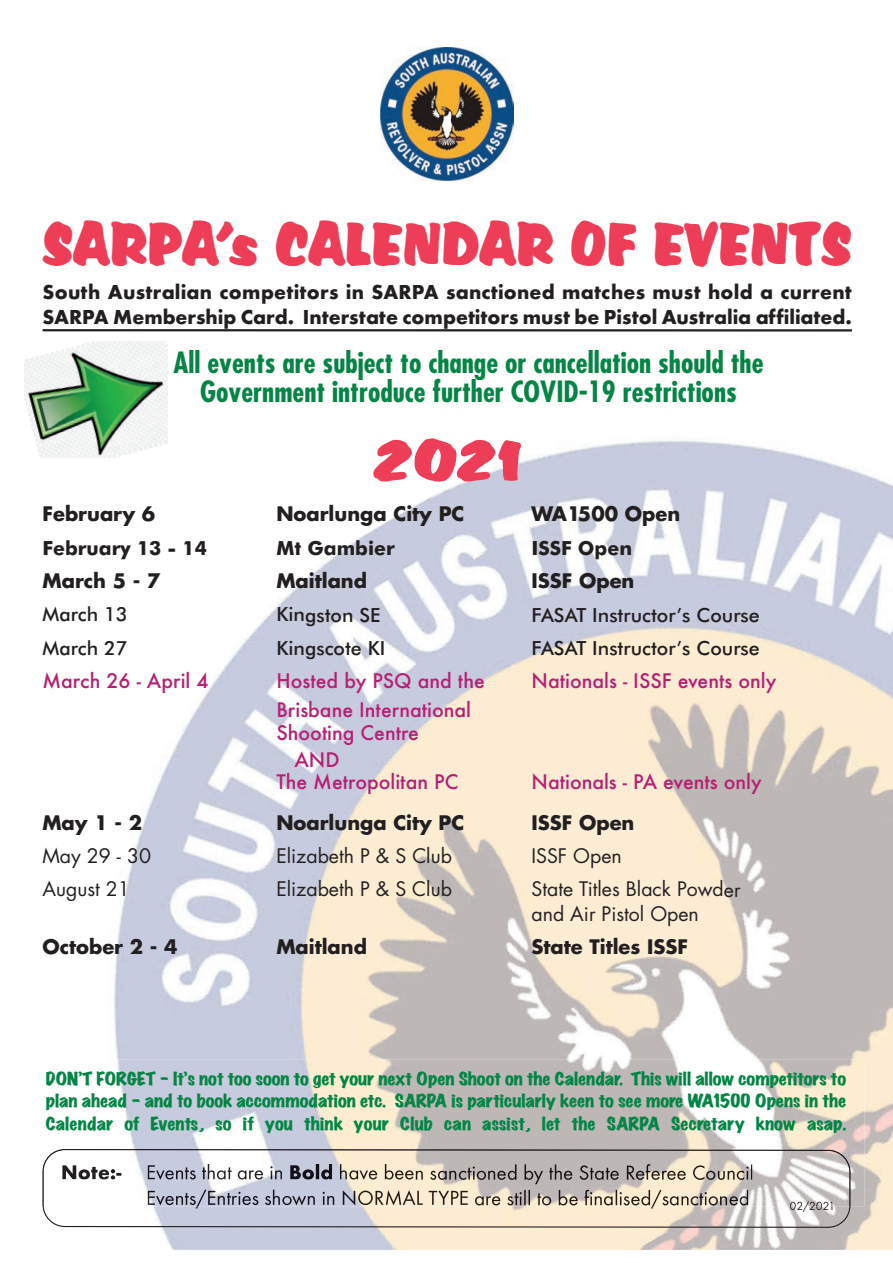
<style>
.page{position:relative;width:893px;height:1263px;background:#fff}
.page>*{position:absolute;margin:0;border:0;box-sizing:border-box;transform-origin:0 0}
.t1{font:61.95px "Market";letter-spacing:.01em;color:#ee3d56;scale:.8 1}
.t2{font:58.5px "Market";color:#ee3d56}
.t3{font:700 condensed 28.5px/28.7px "Futura";color:#038544;text-align:center}
.t4{font:700 21px/25.5px "Futura T";letter-spacing:.01em;color:#231f20}
.t5{font:500 19.5px/22.5px "Futura";color:#b61f74}
.t6{font:700 19.5px "Futura";color:#231f20}
.t7{font:19.5px/24.3px "Futura";color:#231f20}
.t8{font:500 19.5px "Futura BT";color:#231f20}
.t9{font:700 19.5px "Futura BT";color:#231f20}
.t10{font:16.5px/22.5px "Marker Felt Wide";letter-spacing:.01em;color:#038544;text-align:justify;scale:1.1 1}
.t11{font:12px "Futura T";color:#231f20}
</style>
<div class="page">
<img style="left:108px;top:440px;width:785px;height:810px">
<hr style="left:43px;top:329px;width:809px;height:2px;background:#231f20">
<img style="left:380px;top:48px;width:133px;height:132px">
<svg style="left:43px;top:1206px;width:807px;height:22px"></svg>
<img style="left:108px;top:1059px;width:757px;height:147px">
<img style="left:43px;top:1149px;width:807px;height:57px">
<img style="left:62px;top:1165px;width:60px;height:14px">
<img style="left:148px;top:1164px;width:134px;height:16px">
<img style="left:290px;top:1164px;width:42px;height:16px">
<img style="left:340px;top:1164px;width:155px;height:16px">
<img style="left:148px;top:1189px;width:167px;height:17px">
<img style="left:790px;top:1201px;width:42px;height:5px">
<img style="left:24px;top:341px;width:144px;height:116px">
<h1 class="t1" style="left:43px;top:206px;width:1013px">SARPA’s CALENDAR OF EVENTS</h1>
<p class="t4" style="left:43px;top:281px;width:811px">South Australian competitors in SARPA sanctioned matches must hold a current<br>SARPA Membership Card. Interstate competitors must be Pistol Australia affiliated.</p>
<h3 class="t3" style="left:173px;top:351px;width:592px">All events are subject to change or cancellation should the<br>Government introduce further COVID-19 restrictions</h3>
<h2 class="t2" style="left:372px;top:424px;width:152px">2021</h2>
<p class="t6" style="left:43px;top:505px;width:114px">February 6</p>
<p class="t6" style="left:276px;top:505px;width:190px">Noarlunga City PC</p>
<p class="t6" style="left:532px;top:505px;width:150px">WA1500 Open</p>
<p class="t9" style="left:43px;top:540px;width:166px">February 13 - 14</p>
<p class="t9" style="left:276px;top:540px;width:120px">Mt Gambier</p>
<p class="t9" style="left:532px;top:540px;width:102px">ISSF Open</p>
<p class="t6" style="left:43px;top:572px;width:120px">March 5 - 7</p>
<p class="t6" style="left:276px;top:572px;width:92px">Maitland</p>
<p class="t6" style="left:532px;top:572px;width:104px">ISSF Open</p>
<p class="t8" style="left:43px;top:602px;width:87px">March 13</p>
<p class="t8" style="left:276px;top:602px;width:106px">Kingston SE</p>
<p class="t8" style="left:532px;top:602px;width:230px">FASAT Instructor’s Course</p>
<p class="t8" style="left:43px;top:636px;width:87px">March 27</p>
<p class="t8" style="left:276px;top:636px;width:110px">Kingscote KI</p>
<p class="t8" style="left:531px;top:636px;width:230px">FASAT Instructor’s Course</p>
<p class="t5" style="left:43px;top:669px;width:167px">March 26 - April 4</p>
<p class="t5" style="left:276px;top:669px;width:210px">Hosted by PSQ and the</p>
<p class="t5" style="left:532px;top:669px;width:246px">Nationals - ISSF events only</p>
<p class="t5" style="left:276px;top:698px;width:196px">Brisbane International<br>Shooting Centre</p>
<p class="t5" style="left:276px;top:748px;width:183px;text-indent:18px">AND<br>The Metropolitan PC</p>
<p class="t5" style="left:531px;top:770px;width:232px">Nationals - PA events only</p>
<p class="t6" style="left:42px;top:813px;width:101px">May 1 - 2</p>
<p class="t6" style="left:276px;top:813px;width:190px">Noarlunga City PC</p>
<p class="t6" style="left:531px;top:813px;width:104px">ISSF Open</p>
<p class="t7" style="left:42px;top:845px;width:110px">May 29 - 30</p>
<p class="t7" style="left:276px;top:845px;width:177px">Elizabeth P &amp; S Club</p>
<p class="t7" style="left:531px;top:845px;width:92px">ISSF Open</p>
<p class="t7" style="left:42px;top:879px;width:89px">August 21</p>
<p class="t7" style="left:276px;top:879px;width:177px">Elizabeth P &amp; S Club</p>
<p class="t7" style="left:531px;top:879px;width:211px">State Titles Black Powder and Air Pistol Open</p>
<p class="t6" style="left:42px;top:938px;width:137px">October 2 - 4</p>
<p class="t6" style="left:276px;top:938px;width:92px">Maitland</p>
<p class="t6" style="left:531px;top:938px;width:158px">State Titles ISSF</p>
<p class="t10" style="left:46px;top:1068px;width:729px">DON’T FORGET - It’s not too soon to get your next Open Shoot on the Calendar. This will allow competitors to plan ahead - and to book accommodation etc. SARPA is particularly keen to see more WA1500 Opens in the Calendar of Events, so if you think your Club can assist, let the SARPA Secretary know asap.</p>
<p class="t11" style="left:789px;top:1200px;width:47px">02/2021</p>
</div>
